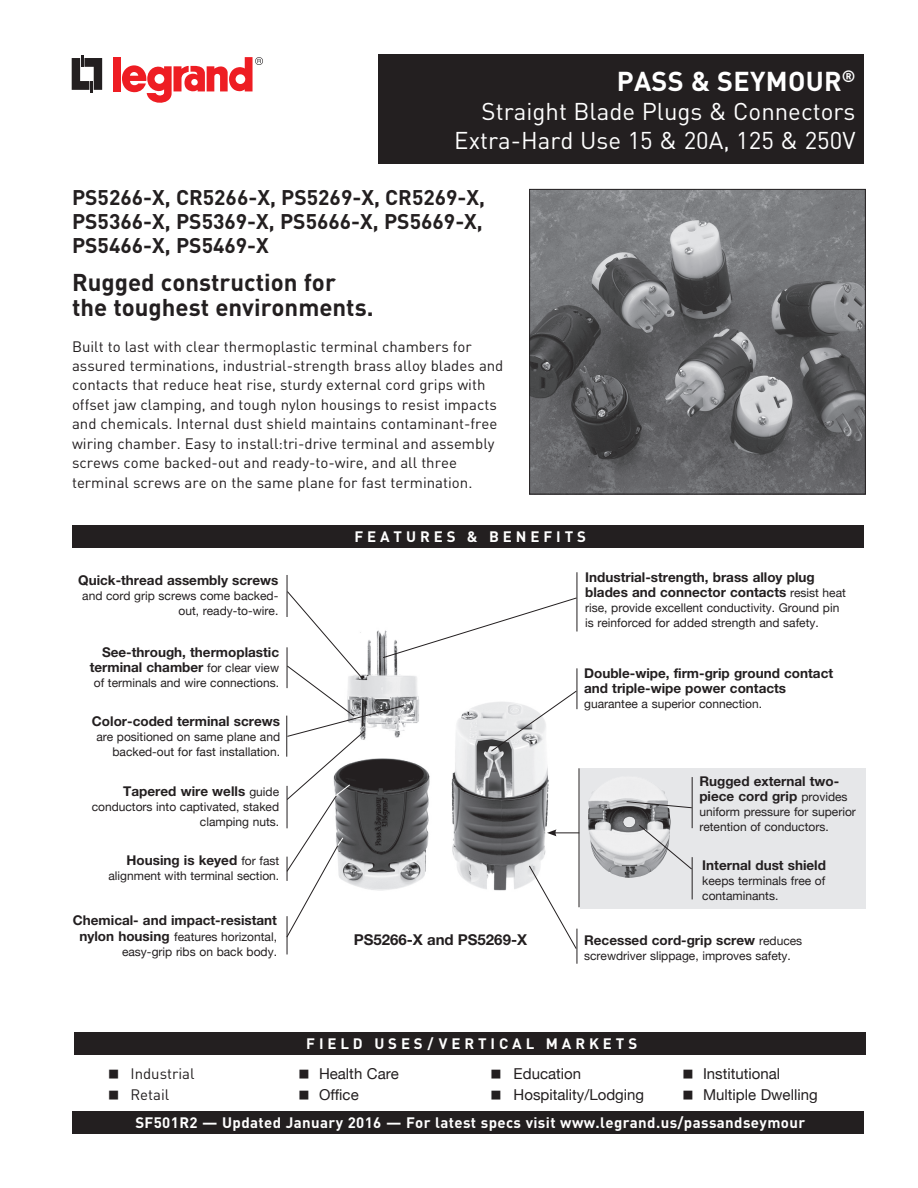
<style>
.page{position:relative;width:918px;height:1188px;background:#fff}
.page>*{position:absolute;margin:0;border:0;box-sizing:border-box;transform-origin:0 0}
.t1{font:700 27px "DIN Pro";letter-spacing:.01em;color:#fff}
.t2{font:24px/28.8px "DIN Pro";color:#fff;text-align:right}
.t3{font:700 24px/25.5px "DIN Pro";color:#231f20}
.t4{font:700 21px/24px "DIN Pro";color:#231f20;text-align:justify}
.t5{font:15px/19.5px "DIN Pro";color:#231f20}
.t6{font:15px "Helvetica Neue";color:#231f20}
.t7{font:700 15px "DIN Pro";letter-spacing:.025em;color:#fff}
.t8{font:700 15px "DIN Pro";letter-spacing:.26em;color:#fff}
.t9{font:700 15px "Helvetica Neue";color:#231f20}
.t10{font:700 13.5px/15px "Helvetica Neue";color:#231f20}
.t11{font:12px/15px "Helvetica Neue";color:#231f20;text-align:right}
.s1{font-weight:400;font-size:12px}
.s2{font-weight:700;font-size:13.5px}
</style>
<div class="page">
<div style="left:580px;top:768px;width:285px;height:141px;background:#e6e7e9"></div>
<div style="left:72px;top:525px;width:792px;height:23px;background:#231f20"></div>
<div style="left:72px;top:1111px;width:792px;height:23px;background:#231f20"></div>
<div style="left:378px;top:54px;width:486px;height:110px;background:#231f20"></div>
<div style="left:74px;top:1032px;width:791px;height:23px;background:#231f20"></div>
<hr style="left:692px;top:777px;width:1px;height:51px;background:#231f20">
<hr style="left:577px;top:929px;width:1px;height:35px;background:#231f20">
<hr style="left:287px;top:916px;width:1px;height:38px;background:#231f20">
<svg style="left:72px;top:55px;width:30px;height:38px"></svg>
<div style="left:113px;top:57px;width:8px;height:34px;background:#ee1d23"></div>
<svg style="left:122px;top:57px;width:141px;height:46px"></svg>
<hr style="left:287px;top:575px;width:1px;height:42px;background:#231f20">
<hr style="left:577px;top:572px;width:1px;height:60px;background:#231f20">
<hr style="left:692px;top:857px;width:1px;height:42px;background:#231f20">
<img style="left:531px;top:191px;width:333px;height:301px">
<div style="left:529px;top:189px;width:337px;height:305px;border:1px solid #231f20"></div>
<img style="left:588px;top:790px;width:83px;height:88px">
<hr style="left:579px;top:768px;width:1px;height:139px;background:#231f20">
<svg style="left:626px;top:801px;width:66px;height:7px"></svg>
<svg style="left:639px;top:825px;width:53px;height:45px"></svg>
<svg style="left:286px;top:591px;width:293px;height:358px"></svg>
<h1 class="t1" style="left:617px;top:63px;width:240px">PASS &amp; SEYMOUR<sup>®</sup></h1>
<h2 class="t2" style="left:454px;top:96px;width:403px">Straight Blade Plugs &amp; Connectors<br>Extra-Hard Use 15 &amp; 20A, 125 &amp; 250V</h2>
<h3 class="t4" style="left:72px;top:185px;width:415px">PS5266-X, CR5266-X, PS5269-X, CR5269-X, PS5366-X, PS5369-X, PS5666-X, PS5669-X, PS5466-X, PS5469-X</h3>
<h2 class="t3" style="left:72px;top:268px;width:303px">Rugged construction for the toughest environments.</h2>
<p class="t5" style="left:72px;top:336px;width:433px">Built to last with clear thermoplastic terminal chambers for assured terminations, industrial-strength brass alloy blades and contacts that reduce heat rise, sturdy external cord grips with offset jaw clamping, and tough nylon housings to resist impacts and chemicals. Internal dust shield maintains contaminant-free wiring chamber. Easy to install:tri-drive terminal and assembly screws come backed-out and ready-to-wire, and all three terminal screws are on the same plane for fast termination.</p>
<p class="t10" style="left:78px;top:573px;width:202px">Quick-thread assembly screws</p>
<p class="t11" style="left:82px;top:589px;width:198px">and cord grip screws come backed&shy;out, ready-to-wire.</p>
<p class="t10" style="left:90px;top:644px;width:191px;text-align:right">See-through, thermoplastic terminal chamber <span class="s1">for clear view</span></p>
<p class="t11" style="left:94px;top:676px;width:187px">of terminals and wire connections.</p>
<p class="t10" style="left:92px;top:714px;width:190px">Color-coded terminal screws</p>
<p class="t11" style="left:96px;top:730px;width:185px">are positioned on same plane and backed-out for fast installation.</p>
<p class="t10" style="left:123px;top:784px;width:157px">Tapered wire wells <span class="s1">guide</span></p>
<p class="t11" style="left:92px;top:800px;width:189px">conductors into captivated, staked clamping nuts.</p>
<p class="t10" style="left:127px;top:853px;width:154px">Housing is keyed <span class="s1">for fast</span></p>
<p class="t11" style="left:108px;top:869px;width:172px">alignment with terminal section.</p>
<p class="t10" style="left:73px;top:912px;width:206px">Chemical- and impact-resistant</p>
<p class="t11" style="left:79px;top:930px;width:199px"><span class="s2">nylon housing</span> features horizontal, easy-grip ribs on back body.</p>
<p class="t8" style="left:354px;top:527px;width:233px">FEATURES &amp; BENEFITS</p>
<p class="t10" style="left:585px;top:570px;width:262px">Industrial-strength, brass alloy plug blades and connector contacts <span class="s1">resist heat</span></p>
<p class="t11" style="left:585px;top:601px;width:256px;text-align:left">rise, provide excellent conductivity. Ground pin is reinforced for added strength and safety.</p>
<p class="t10" style="left:584px;top:665px;width:251px">Double-wipe, firm-grip ground contact and triple-wipe power contacts</p>
<p class="t11" style="left:584px;top:697px;width:179px">guarantee a superior connection.</p>
<p class="t10" style="left:699px;top:774px;width:150px">Rugged external two&shy;piece cord grip <span class="s1">provides</span></p>
<p class="t11" style="left:699px;top:805px;width:158px;text-align:left">uniform pressure for superior retention of conductors.</p>
<p class="t9" style="left:354px;top:931px;width:175px">PS5266-X and PS5269-X</p>
<p class="t10" style="left:702px;top:857px;width:125px">Internal dust shield</p>
<p class="t11" style="left:702px;top:873px;width:125px;text-align:left">keeps terminals free of contaminants.</p>
<p class="t10" style="left:584px;top:932px;width:220px">Recessed cord-grip screw <span class="s1">reduces</span></p>
<p class="t11" style="left:584px;top:949px;width:208px">screwdriver slippage, improves safety.</p>
<p class="t8" style="left:306px;top:1034px;width:332px">FIELD USES/VERTICAL MARKETS</p>
<p class="t5" style="left:109px;top:1063px;width:87px">■ Industrial</p>
<p class="t6" style="left:299px;top:1062px;width:101px">■ Health Care</p>
<p class="t6" style="left:491px;top:1062px;width:91px">■ Education</p>
<p class="t6" style="left:683px;top:1062px;width:98px">■ Institutional</p>
<p class="t5" style="left:109px;top:1084px;width:62px">■ Retail</p>
<p class="t6" style="left:299px;top:1083px;width:61px">■ Office</p>
<p class="t6" style="left:491px;top:1083px;width:154px">■ Hospitality/Lodging</p>
<p class="t6" style="left:683px;top:1083px;width:136px">■ Multiple Dwelling</p>
<p class="t7" style="left:135px;top:1113px;width:671px">SF501R2 — Updated January 2016 — For latest specs visit www.legrand.us/passandseymour</p>
</div>
